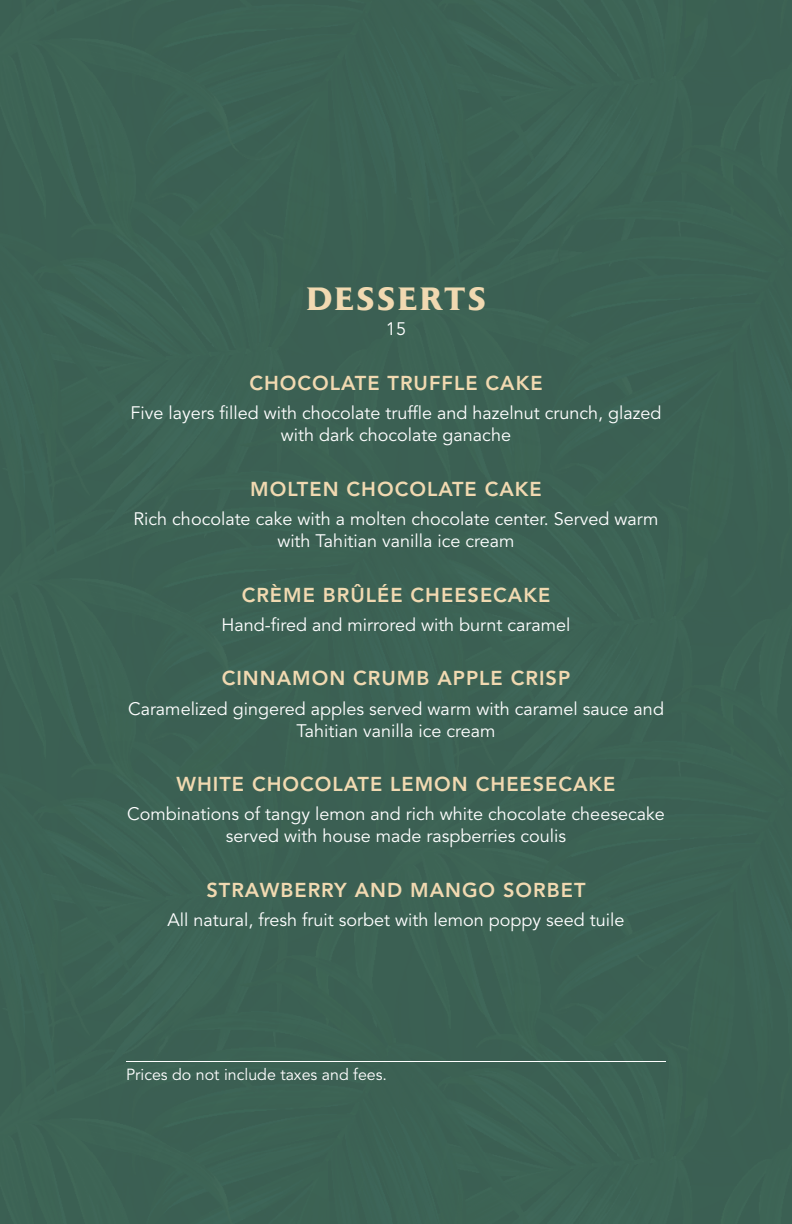
<style>
.page{position:relative;width:792px;height:1224px;background:#3c6254}
.page>*{position:absolute;margin:0;border:0;box-sizing:border-box;transform-origin:0 0}
.t1{font:700 32px "Daily News BQ";letter-spacing:.08em;color:#f1d9b1}
.Menu_item{font:800 20px "Avenir LT Std";letter-spacing:.05em;color:#f1d9b1}
.items{font:18px/22px "Avenir LT Std";color:#fff;text-align:center}
.Fine_print{font:16px "Avenir LT Std";color:#fff}
</style>
<div class="page">
<hr style="left:126px;top:1061px;width:540px;height:1px;background:#fff">
<p class="t1" style="left:306px;top:279px;width:181px">DESSERTS</p>
<p class="items" style="left:386px;top:319px;width:22px">15</p>
<p class="Menu_item" style="left:249px;top:371px;width:295px">CHOCOLATE TRUFFLE CAKE</p>
<p class="items" style="left:130px;top:402px;width:533px">Five layers filled with chocolate truffle and hazelnut crunch, glazed with dark chocolate ganache</p>
<p class="Menu_item" style="left:250px;top:477px;width:293px">MOLTEN CHOCOLATE CAKE</p>
<p class="items" style="left:134px;top:508px;width:526px">Rich chocolate cake with a molten chocolate center. Served warm with Tahitian vanilla ice cream</p>
<p class="Menu_item" style="left:242px;top:583px;width:310px">CRÈME BRÛLÉE CHEESECAKE</p>
<p class="items" style="left:221px;top:614px;width:351px">Hand-fired and mirrored with burnt caramel</p>
<p class="Menu_item" style="left:222px;top:667px;width:350px">CINNAMON CRUMB APPLE CRISP</p>
<p class="items" style="left:128px;top:698px;width:538px">Caramelized gingered apples served warm with caramel sauce and<br>Tahitian vanilla ice cream</p>
<p class="Menu_item" style="left:176px;top:772px;width:441px">WHITE CHOCOLATE LEMON CHEESECAKE</p>
<p class="items" style="left:127px;top:804px;width:539px">Combinations of tangy lemon and rich white chocolate cheesecake served with house made raspberries coulis</p>
<p class="Menu_item" style="left:206px;top:878px;width:381px">STRAWBERRY AND MANGO SORBET</p>
<p class="items" style="left:168px;top:909px;width:458px">All natural, fresh fruit sorbet with lemon poppy seed tuile</p>
<p class="Fine_print" style="left:126px;top:1065px;width:263px">Prices do not include taxes and fees.</p>
</div>
